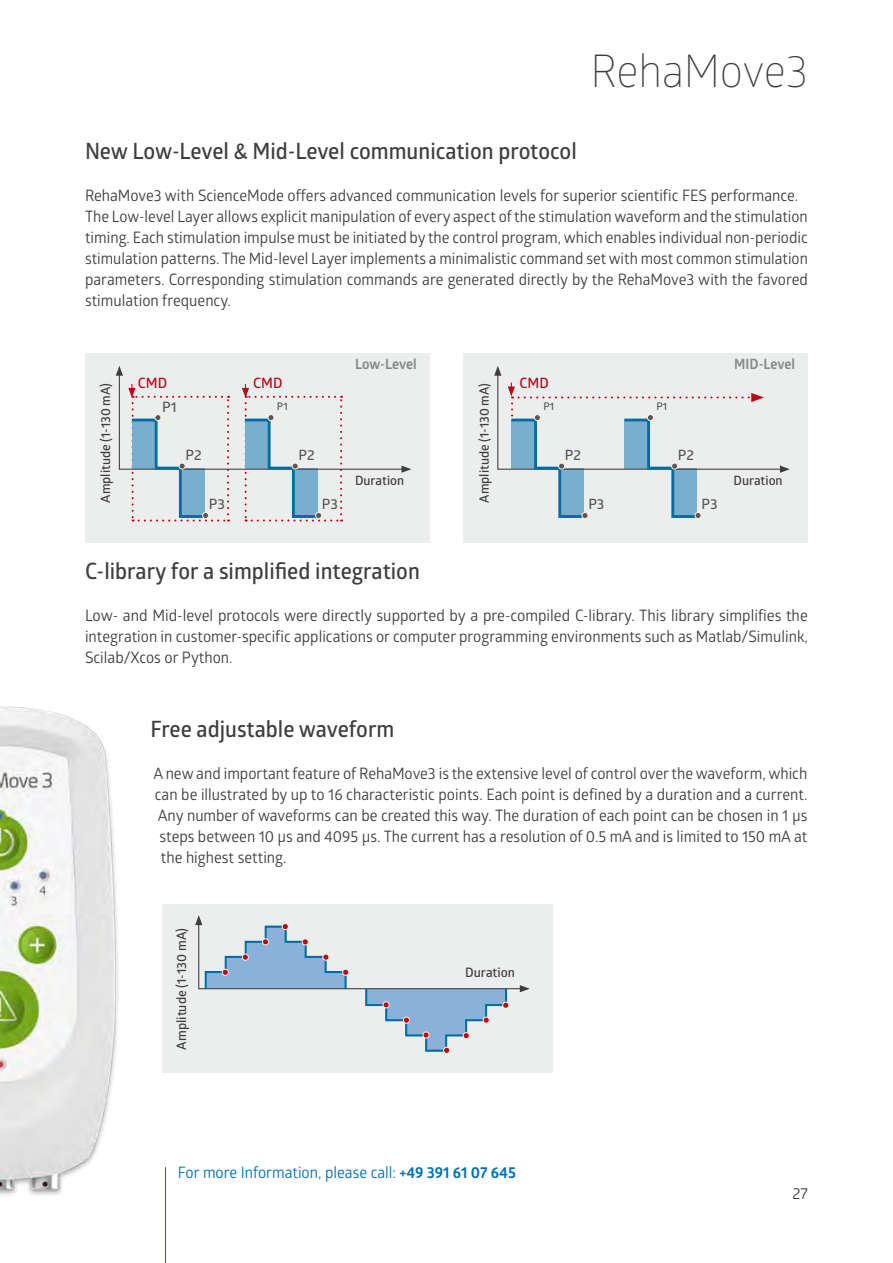
<style>
.page{position:relative;width:893px;height:1263px;background:#fff}
.page>*{position:absolute;margin:0;border:0;box-sizing:border-box;transform-origin:0 0}
.t1{font:300 45px "Glober";letter-spacing:-.005em;color:#3e3d40;scale:.96 1}
.t2{font:600 22.5px "Glober";color:#3e3d40;scale:.96 1}
.t3{font:15.75px/21px "Glober";color:#3e3d40;scale:.96 1}
.t4{font:15.75px/21px "Glober";color:#3e3d40;text-align:justify}
.t5{font:15.75px "Glober";color:#006fb7;scale:.96 1}
.t6{font:600 14.25px "Glober";color:#58585a}
.t7{font:700 14.25px "Glober";letter-spacing:-.01em;color:#87888a;scale:.96 1}
.t8{font:600 14.25px "Glober";letter-spacing:.01em;color:#c00418}
.t9{font:600 13.05px "Glober";color:#3e3d40}
.t10{font:600 12.75px "Glober";color:#3e3d40}
.t11{font:600 10.5px "Glober";color:#58585a}
.s1{font-weight:700}
</style>
<div class="page">
<hr style="left:165px;top:1167px;width:1px;height:96px;background:#006fb7">
<div style="left:85px;top:354px;width:344px;height:189px;background:#eceded"></div>
<svg style="left:116px;top:366px;width:295px;height:156px"></svg>
<div style="left:463px;top:354px;width:345px;height:189px;background:#eceded"></div>
<svg style="left:494px;top:366px;width:296px;height:153px"></svg>
<div style="left:695px;top:512px;width:6px;height:7px;border:1px solid #fff2d8;border-radius:50%"></div>
<img style="left:0;top:706px;width:118px;height:489px">
<div style="left:162px;top:905px;width:391px;height:168px;background:#eceded"></div>
<div style="left:443px;top:1047px;width:7px;height:7px;border:1px solid #fff2d8;border-radius:50%"></div>
<svg style="left:195px;top:915px;width:335px;height:138px"></svg>
<h1 class="t1" style="left:590px;top:40px;width:228px">RehaMove3</h1>
<h2 class="t2" style="left:85px;top:135px;width:514px">New Low-Level &amp; Mid-Level communication protocol</h2>
<p class="t3" style="left:85px;top:184px;width:754px">RehaMove3 with ScienceMode offers advanced communication levels for superior scientific FES performance.<br>The Low-level Layer allows explicit manipulation of every aspect of the stimulation waveform and the stimulation timing. Each stimulation impulse must be initiated by the control program, which enables individual non-periodic stimulation patterns. The Mid-level Layer implements a minimalistic command set with most common stimulation parameters. Corresponding stimulation commands are generated directly by the RehaMove3 with the favored stimulation frequency.</p>
<p class="t10" style="left:97px;top:503px;width:121px;rotate:-90deg">Amplitude (1-130 mA)</p>
<p class="t8" style="left:138px;top:373px;width:31px">CMD</p>
<p class="t6" style="left:162px;top:396px;width:16px">P1</p>
<p class="t6" style="left:185px;top:445px;width:18px">P2</p>
<p class="t6" style="left:209px;top:494px;width:18px">P3</p>
<p class="t8" style="left:253px;top:373px;width:31px">CMD</p>
<p class="t11" style="left:277px;top:399px;width:12px">P1</p>
<p class="t6" style="left:298px;top:445px;width:18px">P2</p>
<p class="t6" style="left:322px;top:494px;width:18px">P3</p>
<p class="t7" style="left:355px;top:354px;width:66px">Low-Level</p>
<p class="t7" style="left:734px;top:354px;width:65px">MID-Level</p>
<p class="t10" style="left:355px;top:472px;width:51px">Duration</p>
<p class="t10" style="left:475px;top:503px;width:121px;rotate:-90deg">Amplitude (1-130 mA)</p>
<p class="t8" style="left:519px;top:373px;width:31px">CMD</p>
<p class="t11" style="left:543px;top:399px;width:12px">P1</p>
<p class="t6" style="left:565px;top:445px;width:18px">P2</p>
<p class="t6" style="left:588px;top:494px;width:18px">P3</p>
<p class="t11" style="left:656px;top:399px;width:12px">P1</p>
<p class="t6" style="left:678px;top:445px;width:18px">P2</p>
<p class="t6" style="left:701px;top:494px;width:18px">P3</p>
<p class="t10" style="left:734px;top:472px;width:51px">Duration</p>
<h2 class="t2" style="left:85px;top:555px;width:350px">C-library for a simplified integration</h2>
<p class="t4" style="left:85px;top:604px;width:724px">Low- and Mid-level protocols were directly supported by a pre-compiled C-library. This library simplifies the integration in customer-specific applications or computer programming environments such as Matlab/Simulink, Scilab/Xcos or Python.</p>
<h2 class="t2" style="left:150px;top:713px;width:256px">Free adjustable waveform</h2>
<p class="t3" style="left:153px;top:762px;width:683px">A new and important feature of RehaMove3 is the extensive level of control over the waveform, which</p>
<p class="t3" style="left:155px;top:783px;width:681px">can be illustrated by up to 16 characteristic points. Each point is defined by a duration and a current.</p>
<p class="t3" style="left:158px;top:804px;width:678px">Any number of waveforms can be created this way. The duration of each point can be chosen in 1 µs</p>
<p class="t3" style="left:159px;top:825px;width:676px">steps between 10 µs and 4095 µs. The current has a resolution of 0.5 mA and is limited to 150 mA at</p>
<p class="t3" style="left:161px;top:846px;width:133px">the highest setting.</p>
<p class="t9" style="left:172px;top:1049px;width:123px;rotate:-90deg">Amplitude (1-130 mA)</p>
<p class="t9" style="left:465px;top:964px;width:51px">Duration</p>
<p class="t5" style="left:178px;top:1161px;width:354px">For more Information, please call: <span class="s1">+49 391 61 07 645</span></p>
<p class="t3" style="left:792px;top:1182px;width:18px">27</p>
</div>
